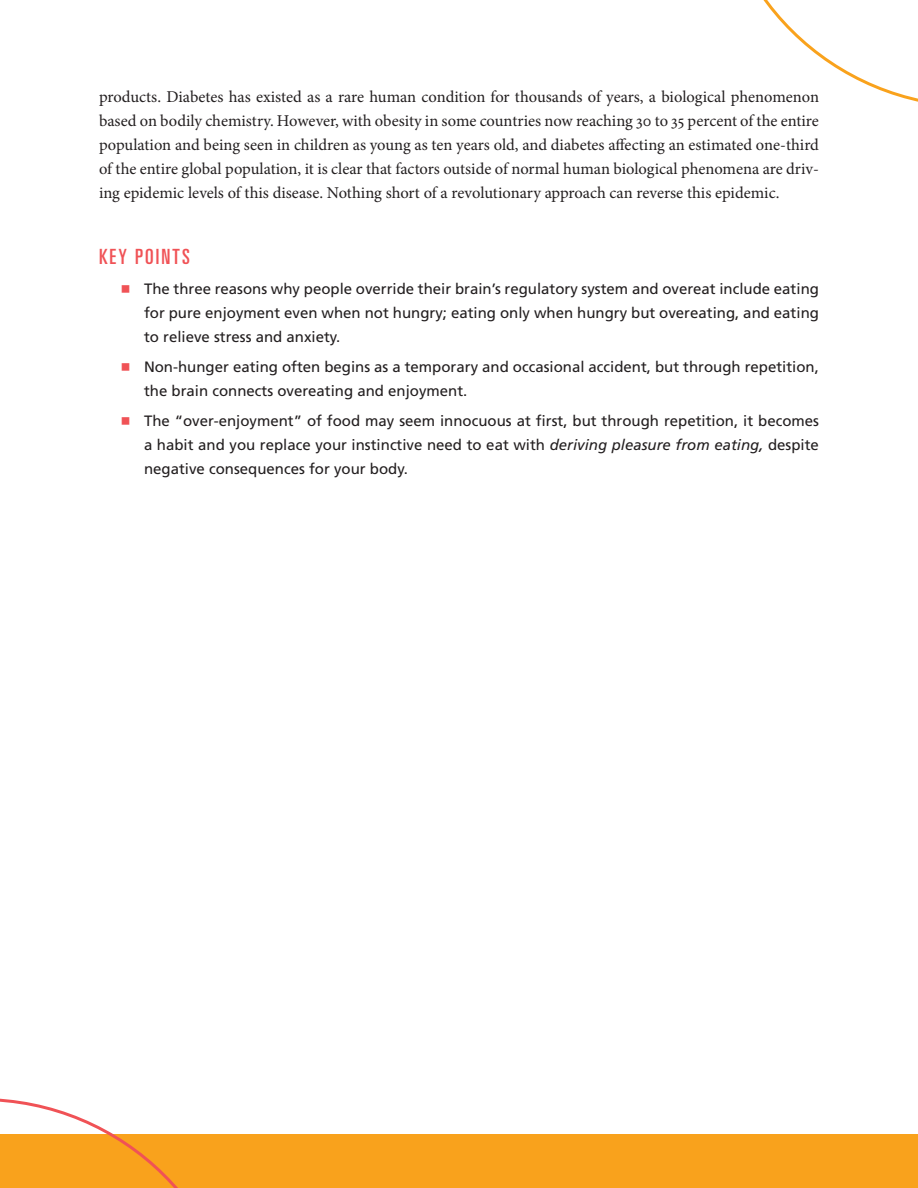
<style>
.page{position:relative;width:918px;height:1188px;background:#fff}
.page>*{position:absolute;margin:0;border:0;box-sizing:border-box;transform-origin:0 0}
._07KP_Head{font:ultra-condensed 21px "Univers LT Std";letter-spacing:.1em;color:#f05256}
._04BodyText{font:16.5px/24px "Minion Pro";letter-spacing:-.005em;color:#231f20;text-align:justify}
.t1{font:15px/24px "Frutiger LT Std";color:#231f20;text-align:justify}
.s1{font-family:"Universal Newswith Comm Pi";color:#f05256}
.s2{font-style:italic}
</style>
<div class="page">
<div style="left:0;top:1134px;width:918px;height:54px;background:#f9a21c"></div>
<svg style="left:763px;top:0;width:155px;height:102px"></svg>
<svg style="left:0;top:1098px;width:178px;height:90px"></svg>
<p class="_04BodyText" style="left:99px;top:85px;width:722px">products. Diabetes has existed as a rare human condition for thousands of years, a biological phenomenon based on bodily chemistry. However, with obesity in some countries now reaching 30 to 35 percent of the entire population and being seen in children as young as ten years old, and diabetes affecting an estimated one-third of the entire global population, it is clear that factors outside of normal human biological phenomena are driv&shy;ing epidemic levels of this disease. Nothing short of a revolutionary approach can reverse this epidemic.</p>
<p class="_07KP_Head" style="left:99px;top:245px;width:92px">KEY POINTS</p>
<p class="t1" style="left:144px;top:277px;width:676px;text-indent:-22px"><span class="s1">7</span> The three reasons why people override their brain’s regulatory system and overeat include eating for pure enjoyment even when not hungry; eating only when hungry but overeating, and eating to relieve stress and anxiety.</p>
<p class="t1" style="left:144px;top:355px;width:676px;text-indent:-22px"><span class="s1">7</span> Non-hunger eating often begins as a temporary and occasional accident, but through repetition, the brain connects overeating and enjoyment.</p>
<p class="t1" style="left:144px;top:409px;width:677px;text-indent:-22px"><span class="s1">7</span> The “over-enjoyment” of food may seem innocuous at first, but through repetition, it becomes a habit and you replace your instinctive need to eat with <span class="s2">deriving pleasure from eating,</span> despite negative consequences for your body.</p>
</div>
